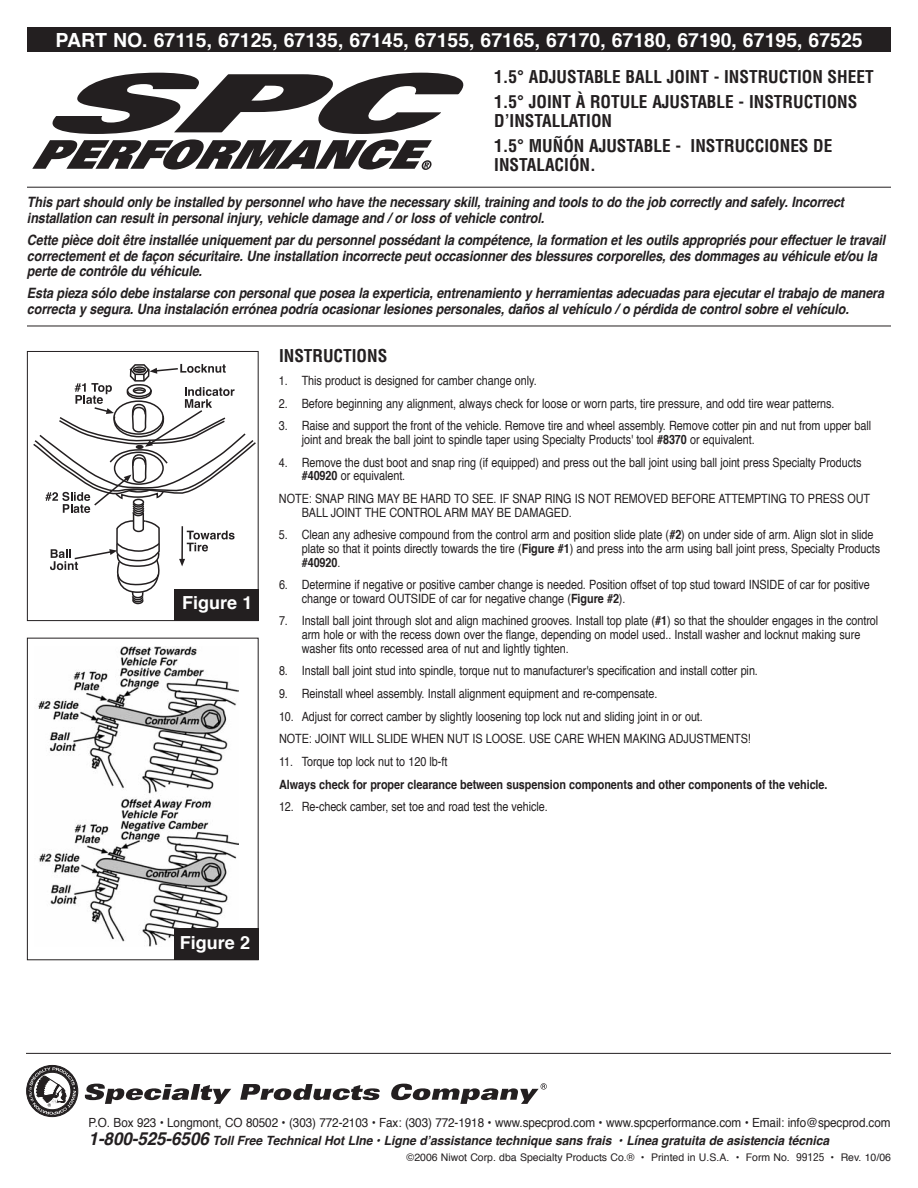
<style>
.page{position:relative;width:918px;height:1188px;background:#fff}
.page>*{position:absolute;margin:0;border:0;box-sizing:border-box;transform-origin:0 0}
.t1{font:700 19.5px "Helvetica";color:#fff}
.t2{font:700 18px "Helvetica";color:#fff}
.t3{font:700 condensed 17.25px/25.2px "Helvetica";color:#231f20}
.t4{font:italic 700 14.25px/15.8px "Helvetica";letter-spacing:-.01em;color:#231f20;scale:.88 1}
.t5{font:12.75px/13.6px "Helvetica";letter-spacing:-.005em;color:#231f20;scale:.85 1}
.t6{font:italic 700 12.75px "Helvetica";letter-spacing:-.005em;color:#231f20;scale:.95 1}
.t7{font:700 12.75px "Helvetica";letter-spacing:-.005em;color:#231f20;scale:.85 1}
.t8{font:12.6px "Helvetica";letter-spacing:-.01em;color:#231f20;scale:.93 1}
.t9{font:10.5px "Helvetica";color:#231f20}
.s1{font-weight:700}
.s2{font-size:18px}
.s3{font-stretch:condensed}
</style>
<div class="page">
<div style="left:27px;top:27px;width:864px;height:25px;background:#231f20"></div>
<hr style="left:27px;top:187px;width:864px;height:1px;background:#231f20">
<hr style="left:27px;top:326px;width:864px;height:1px;background:#231f20">
<div style="left:27px;top:1065px;width:51px;height:52px;border:1px solid #231f20;border-radius:50%"></div>
<svg style="left:84px;top:1084px;width:147px;height:20px"></svg>
<svg style="left:240px;top:1084px;width:140px;height:16px"></svg>
<svg style="left:391px;top:1083px;width:156px;height:21px"></svg>
<svg style="left:29px;top:1067px;width:47px;height:48px"></svg>
<hr style="left:26px;top:1053px;width:865px;height:1px;background:#231f20">
<svg style="left:32px;top:72px;width:432px;height:98px"></svg>
<svg style="left:33px;top:363px;width:223px;height:242px"></svg>
<div style="left:27px;top:351px;width:232px;height:270px;border:1px solid #231f20"></div>
<div style="left:27px;top:638px;width:232px;height:322px;border:1px solid #231f20"></div>
<img style="left:38px;top:647px;width:200px;height:299px">
<div style="left:175px;top:589px;width:84px;height:32px;background:#231f20"></div>
<div style="left:175px;top:929px;width:84px;height:31px;background:#231f20"></div>
<h1 class="t1" style="left:55px;top:32px;width:809px">PArt No. 67115, 67125, 67135, 67145, 67155, 67165, 67170, 67180, 67190, 67195, 67525</h1>
<h3 class="t3" style="left:494px;top:65px;width:381px">1.5° ADJUSTABLE BALL JOINT - INSTRUCTION SHEET<br>1.5° JOINT À ROTULE AJUSTABLE - INSTRUCTIONS</h3>
<h3 class="t3" style="left:494px;top:109px;width:340px">D’INSTALLATION<br>1.5° MUÑÓN AJUSTABLE - INSTRUCCIONES DE</h3>
<h3 class="t3" style="left:494px;top:153px;width:103px">INSTALACIÓN.</h3>
<p class="t4" style="left:27px;top:196px;width:930px">This part should only be installed by personnel who have the necessary skill, training and tools to do the job correctly and safely. Incorrect installation can result in personal injury, vehicle damage and / or loss of vehicle control.</p>
<p class="t4" style="left:27px;top:233px;width:977px">Cette pièce doit être installée uniquement par du personnel possédant la compétence, la formation et les outils appropriés pour effectuer le travail correctement et de façon sécuritaire. Une installation incorrecte peut occasionner des blessures corporelles, des dommages au véhicule et/ou la perte de contrôle du véhicule.</p>
<p class="t4" style="left:27px;top:287px;width:975px">Esta pieza sólo debe instalarse con personal que posea la experticia, entrenamiento y herramientas adecuadas para ejecutar el trabajo de manera correcta y segura. Una instalación errónea podría ocasionar lesiones personales, daños al vehículo / o pérdida de control sobre el vehículo.</p>
<h2 class="t2" style="left:182px;top:595px;width:72px">Figure 1</h2>
<h3 class="t3" style="left:279px;top:344px;width:110px">INSTRUCTIONS</h3>
<p class="t5" style="left:279px;top:375px;width:305px">1. This product is designed for camber change only.</p>
<p class="t5" style="left:279px;top:397px;width:655px">2. Before beginning any alignment, always check for loose or worn parts, tire pressure, and odd tire wear patterns.</p>
<p class="t5" style="left:302px;top:420px;width:671px;text-indent:-23px">3. Raise and support the front of the vehicle. Remove tire and wheel assembly. Remove cotter pin and nut from upper ball joint and break the ball joint to spindle taper using Specialty Products' tool <span class="s1">#8370</span> or equivalent.</p>
<p class="t5" style="left:302px;top:456px;width:660px;text-indent:-23px">4. Remove the dust boot and snap ring (if equipped) and press out the ball joint using ball joint press Specialty Products <span class="s1">#40920</span> or equivalent.</p>
<p class="t5" style="left:302px;top:493px;width:670px;text-indent:-23px">NOTE: SNAP RING MAY BE HARD TO SEE. IF SNAP RING IS NOT REMOVED BEFORE ATTEMPTING TO PRESS OUT<br>BALL JOINT THE CONTROL ARM MAY BE DAMAGED.</p>
<p class="t5" style="left:302px;top:529px;width:682px;text-indent:-23px">5. Clean any adhesive compound from the control arm and position slide plate (<span class="s1">#2</span>) on under side of arm. Align slot in slide plate so that it points directly towards the tire (<span class="s1">Figure #1</span>) and press into the arm using ball joint press, Specialty Products <span class="s1">#40920</span>.</p>
<p class="t5" style="left:302px;top:579px;width:670px;text-indent:-23px">6. Determine if negative or positive camber change is needed. Position offset of top stud toward INSIDE of car for positive change or toward OUTSIDE of car for negative change (<span class="s1">Figure #2</span>).</p>
<p class="t5" style="left:302px;top:615px;width:680px;text-indent:-23px">7. Install ball joint through slot and align machined grooves. Install top plate (<span class="s1">#1</span>) so that the shoulder engages in the control arm hole or with the recess down over the flange, depending on model used.. Install washer and locknut making sure washer fits onto recessed area of nut and lightly tighten.</p>
<p class="t5" style="left:279px;top:665px;width:565px">8. Install ball joint stud into spindle, torque nut to manufacturer's specification and install cotter pin.</p>
<p class="t5" style="left:279px;top:688px;width:447px">9. Reinstall wheel assembly. Install alignment equipment and re-compensate.</p>
<p class="t5" style="left:279px;top:706px;width:557px;line-height:22.6px">10. Adjust for correct camber by slightly loosening top lock nut and sliding joint in or out.<br>NOTE: JOINT WILL SLIDE WHEN NUT IS LOOSE. USE CARE WHEN MAKING ADJUSTMENTS!</p>
<p class="t5" style="left:279px;top:756px;width:200px">11. Torque top lock nut to 120 lb-ft</p>
<p class="t7" style="left:279px;top:779px;width:647px">Always check for proper clearance between suspension components and other components of the vehicle.</p>
<p class="t5" style="left:279px;top:801px;width:318px">12. Re-check camber, set toe and road test the vehicle.</p>
<h2 class="t2" style="left:180px;top:935px;width:72px">Figure 2</h2>
<p class="t8" style="left:89px;top:1118px;width:864px">P.O. Box 923 • Longmont, CO 80502 • (303) 772-2103 • Fax: (303) 772-1918 • www.specprod.com • www.spcperformance.com • Email: info@specprod.com</p>
<p class="t6" style="left:89px;top:1136px;width:781px"><span class="s2">1-800-525-6506</span> Toll Free Technical Hot LIne • Ligne d’assistance technique sans frais • Línea gratuita de asistencia técnica</p>
<p class="t9" style="left:407px;top:1153px;width:486px">©2006 Niwot Corp. dba Specialty Products Co.® • Printed in U.S.A. • Form No. <span class="s3">99125</span> • Rev. 10/06</p>
</div>
